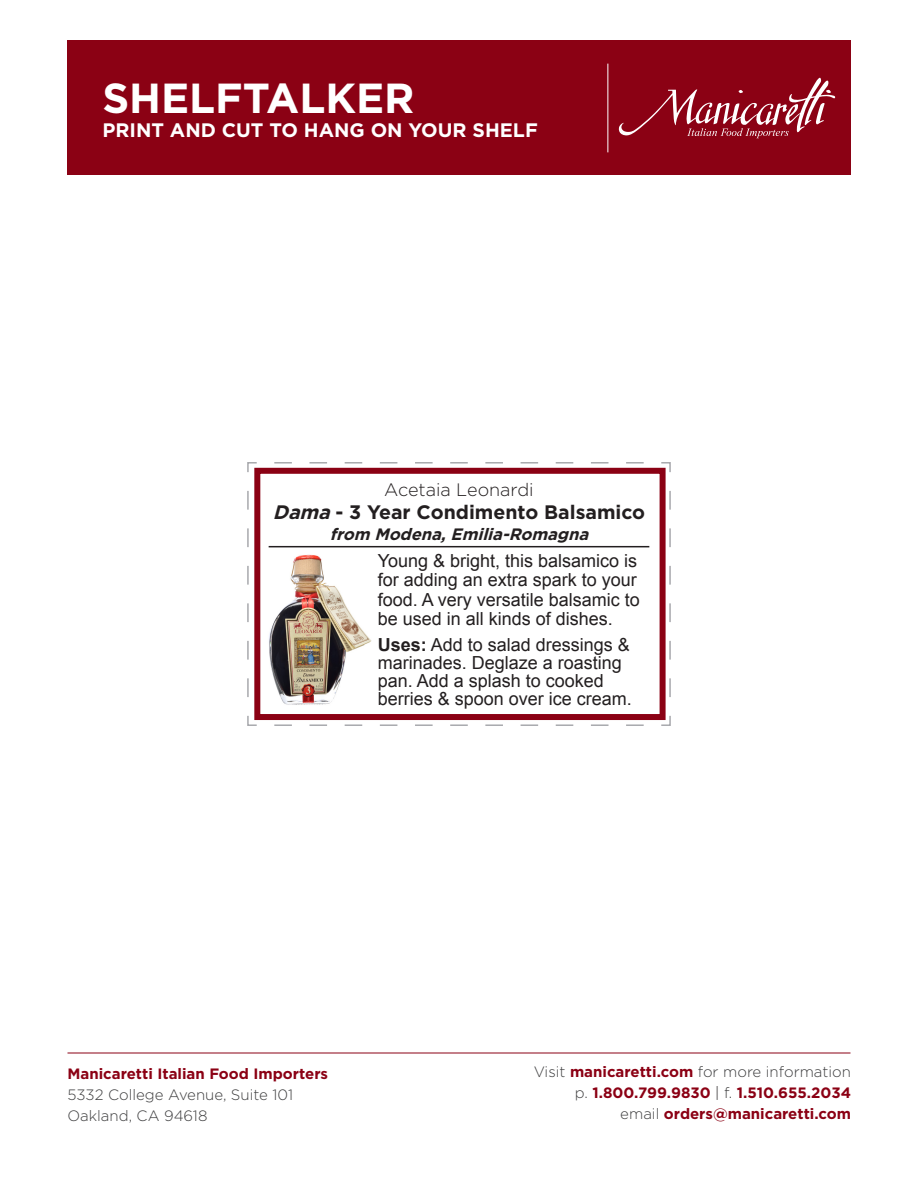
<style>
.page{position:relative;width:918px;height:1188px;background:#fff}
.page>*{position:absolute;margin:0;border:0;box-sizing:border-box;transform-origin:0 0}
.t1{font:700 42px "Gotham HTF";color:#fff}
.t2{font:700 19.5px "Gotham HTF";color:#231f20}
.t3{font:700 19.5px "Gotham HTF";color:#fff}
.t4{font:18px/19.5px "Arial";color:#231f20}
.t5{font:300 18px "Gotham HTF";color:#231f20}
.t6{font:italic 700 16.5px "Gotham HTF";color:#231f20}
.t7{font:700 15px/21px "Gotham HTF";color:#8b0114;text-align:right}
.t8{font:300 15px/21px "Gotham HTF";color:#3e3e3f}
.s1{font-style:italic}
.s2{font-weight:700}
.s3{font-weight:300;color:#3e3e3f}
.s4{font-weight:300;color:#231f20}
</style>
<div class="page">
<div style="left:68px;top:40px;width:783px;height:136px;background:#8b0114"></div>
<hr style="left:608px;top:64px;width:1px;height:88px;background:#fff">
<hr style="left:68px;top:1053px;width:782px;height:1px;background:#8b0114">
<svg style="left:619px;top:78px;width:216px;height:60px"></svg>
<svg style="left:247px;top:462px;width:424px;height:264px"></svg>
<div style="left:254px;top:468px;width:412px;height:252px;border:6px solid #8b0114"></div>
<hr style="left:269px;top:546px;width:380px;height:1px;background:#231f20">
<img style="left:263px;top:550px;width:109px;height:158px">
<p class="t1" style="left:102px;top:74px;width:314px">SHELFTALKER</p>
<p class="t3" style="left:102px;top:119px;width:437px">PRINT AND CUT TO HANG ON YOUR SHELF</p>
<p class="t5" style="left:384px;top:480px;width:151px">Acetaia Leonardi</p>
<p class="t2" style="left:273px;top:501px;width:374px"><span class="s1">Dama</span> - 3 Year Condimento Balsamico</p>
<p class="t6" style="left:330px;top:525px;width:265px">from Modena,Emilia-Romagna</p>
<p class="t4" style="left:378px;top:551px;width:264px">Young &amp; bright, this balsamico is for adding an extra spark to your food. A very versatile balsamic to be used in all kinds of dishes.</p>
<p class="t4" style="left:378px;top:635px;width:254px;line-height:18px"><span class="s2">Uses:</span> Add to salad dressings &amp; marinades. Deglaze a roasting pan. Add a splash to cooked</p>
<p class="t4" style="left:378px;top:689px;width:256px">berries &amp; spoon over ice cream.</p>
<p class="t7" style="left:68px;top:1063px;width:262px">Manicaretti Italian Food Importers</p>
<p class="t8" style="left:68px;top:1084px;width:227px">5332 College Avenue, Suite 101<br>Oakland, CA 94618</p>
<p class="t7" style="left:534px;top:1061px;width:319px"><span class="s3">Visit</span> manicaretti.com <span class="s3">for more information p.</span> 1.800.799.9830 <span class="s4">|</span> <span class="s3">f.</span> 1.510.655.2034 <span class="s3">email</span> orders@manicaretti.com</p>
</div>
